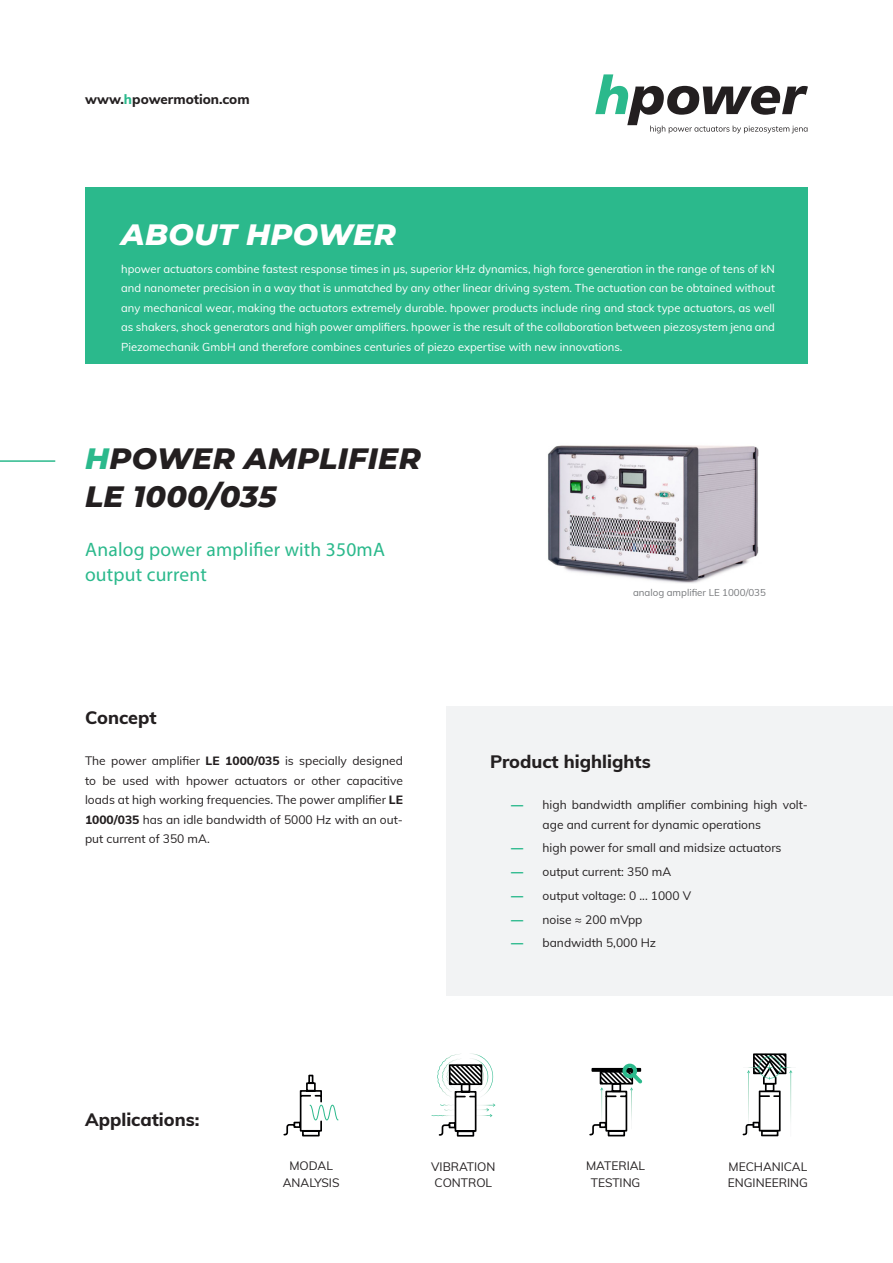
<style>
.page{position:relative;width:893px;height:1263px;background:#fff}
.page>*{position:absolute;margin:0;border:0;box-sizing:border-box;transform-origin:0 0}
.headline_black{font:italic 800 30px "Montserrat";letter-spacing:.01em;color:#231f20}
.headline_white{font:italic 800 30px "Montserrat";letter-spacing:.01em;color:#fff}
.subheadline_green{font:19.5px/25.5px "Myriad Pro";letter-spacing:.01em;color:#2bb98c}
.p_headline{font:800 18px "Muli";color:#231f20}
.t1{font:800 13.5px "Muli";color:#231f20}
.icon_name{font:12px/19.5px "Muli";color:#231f20}
.t2{font:11.25px/19.5px "Muli";color:#fff;text-align:justify}
.picture_table_title{font:9.75px "Muli";color:#76787b}
.s1{color:#2bb98c}
.s2{font-weight:800}
.s3{font-weight:900;color:#2bb98c}
</style>
<div class="page">
<svg style="left:595px;top:74px;width:213px;height:59px"></svg>
<div style="left:446px;top:706px;width:447px;height:289px;background:#f2f3f4"></div>
<div style="left:85px;top:187px;width:723px;height:177px;background:#2bb98c"></div>
<hr style="left:0;top:460px;width:55px;height:2px;background:#2bb98c">
<hr style="left:591px;top:1068px;width:50px;height:4px;background:#000001">
<div style="left:622px;top:1064px;width:15px;height:14px;border:4px solid #2bb98c;border-radius:50%"></div>
<svg style="left:589px;top:1069px;width:54px;height:67px"></svg>
<svg style="left:743px;top:1053px;width:50px;height:83px"></svg>
<svg style="left:283px;top:1074px;width:56px;height:62px"></svg>
<svg style="left:431px;top:1053px;width:64px;height:83px"></svg>
<div style="left:449px;top:1064px;width:33px;height:21px;border:2px solid #000001"></div>
<img style="left:548px;top:445px;width:211px;height:138px">
<p class="t1" style="left:85px;top:89px;width:166px">www.<span class="s1">h</span>powermotion.com</p>
<p class="headline_white" style="left:121px;top:212px;width:276px">ABOUT HPOWER</p>
<p class="t2" style="left:121px;top:258px;width:655px">hpower actuators combine fastest response times in μs, superior kHz dynamics, high force generation in the range of tens of kN and nanometer precision in a way that is unmatched by any other linear driving system. The actuation can be obtained without any mechanical wear, making the actuators extremely durable. hpower products include ring and stack type actuators, as well as shakers, shock generators and high power amplifiers. hpower is the result of the collaboration between piezosystem jena and Piezomechanik GmbH and therefore combines centuries of piezo expertise with new innovations.</p>
<p class="headline_black" style="left:85px;top:437px;width:337px"><span class="s1">H</span>POWER AMPLIFIER</p>
<p class="headline_black" style="left:85px;top:474px;width:193px">LE 1000/035</p>
<p class="subheadline_green" style="left:85px;top:536px;width:301px">Analog power amplifier with 350mA output current</p>
<p class="picture_table_title" style="left:633px;top:585px;width:134px">analog amplifier LE 1000/035</p>
<p class="p_headline" style="left:85px;top:705px;width:73px">Concept</p>
<p class="icon_name" style="left:85px;top:750px;width:319px;text-align:justify">The power amplifier <span class="s2">LE 1000/035</span> is specially designed to be used with hpower actuators or other capacitive loads at high working frequencies. The power amplifier <span class="s2">LE 1000/035</span> has an idle bandwidth of 5000 Hz with an out&shy;put current of 350 mA.</p>
<p class="p_headline" style="left:490px;top:749px;width:162px">Product highlights</p>
<p class="icon_name" style="left:543px;top:794px;width:267px;text-indent:-32px"><span class="s3">—</span> high bandwidth amplifier combining high volt&shy;age and current for dynamic operations</p>
<p class="icon_name" style="left:511px;top:838px;width:272px"><span class="s3">—</span> high power for small and midsize actuators</p>
<p class="icon_name" style="left:511px;top:861px;width:162px"><span class="s3">—</span> output current: 350 mA</p>
<p class="icon_name" style="left:511px;top:885px;width:182px"><span class="s3">—</span> output voltage: 0 ... 1000 V</p>
<p class="icon_name" style="left:511px;top:909px;width:133px"><span class="s3">—</span> noise ≈ 200 mVpp</p>
<p class="icon_name" style="left:511px;top:933px;width:147px"><span class="s3">—</span> bandwidth 5,000 Hz</p>
<p class="p_headline" style="left:85px;top:1106px;width:116px">Applications:</p>
<p class="icon_name" style="left:289px;top:1156px;width:45px">MODAL</p>
<p class="icon_name" style="left:283px;top:1172px;width:58px">ANALYSIS</p>
<p class="icon_name" style="left:431px;top:1156px;width:66px">VIBRATION</p>
<p class="icon_name" style="left:435px;top:1172px;width:59px">CONTROL</p>
<p class="icon_name" style="left:586px;top:1156px;width:61px">MATERIAL</p>
<p class="icon_name" style="left:591px;top:1172px;width:51px">TESTING</p>
<p class="icon_name" style="left:728px;top:1157px;width:82px;line-height:16.5px">MECHANICAL<br>ENGINEERING</p>
</div>
